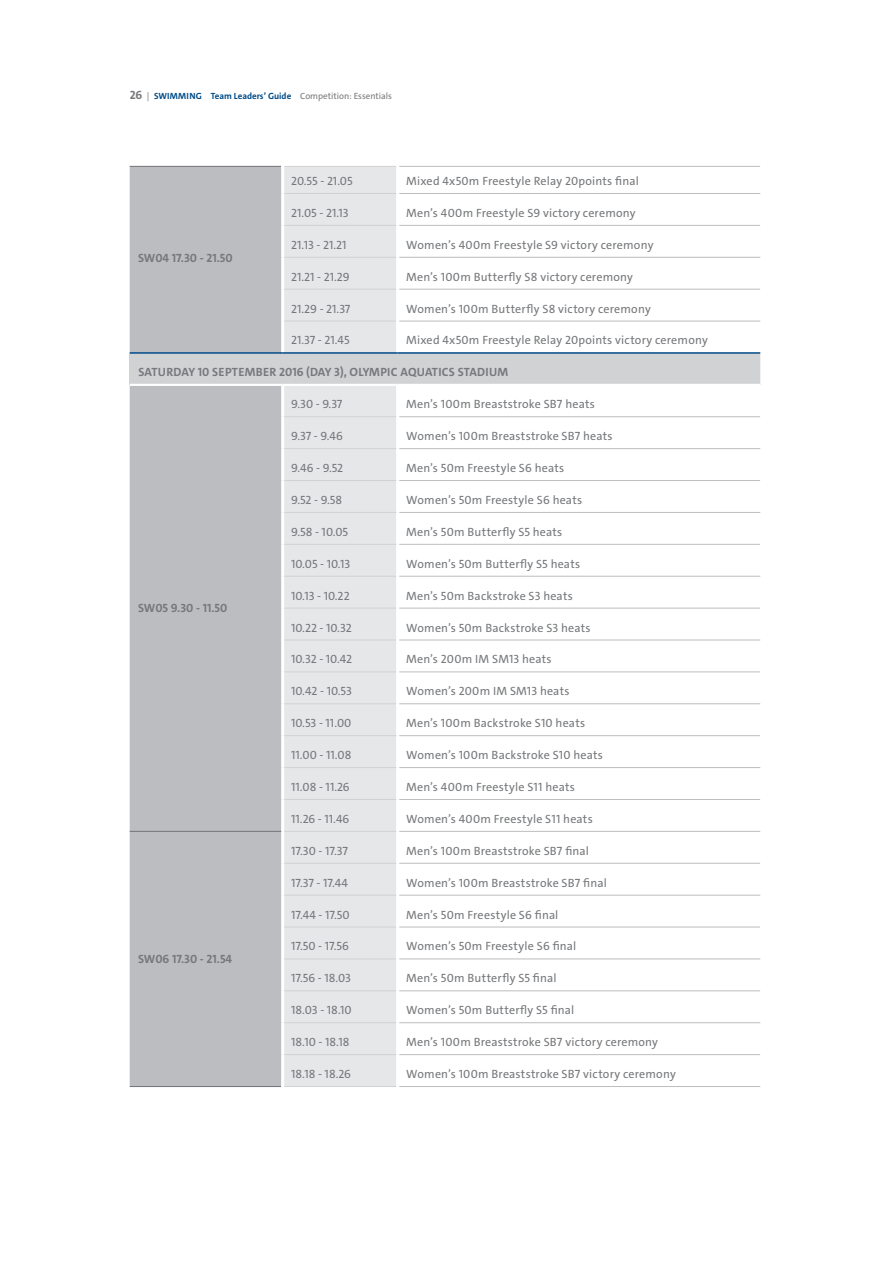
<style>
.page{position:relative;width:893px;height:1263px;background:#fff}
.page>*{position:absolute;margin:0;border:0;box-sizing:border-box;transform-origin:0 0}
.TB-texts-body-copy{font:12px "The Sans Rio 2016";letter-spacing:.015em;color:#76787b}
.TB-aside-subtitle{font:12px "The Sans Rio 2016";color:#76787b}
.TB-titles-title{font:700 12px "The Sans Rio 2016";letter-spacing:.025em;color:#76787b}
.TB-aside-title{font:700 12px "The Sans Rio 2016";color:#76787b}
.t1{font:700 9px "The Sans Rio 2016";color:#004b87}
.s1{font-size:12px;color:#76787b}
.s2{font-weight:400;color:#76787b}
</style>
<div class="page">
<div style="left:130px;top:167px;width:151px;height:919px;background:#bcbdc0"></div>
<div style="left:284px;top:167px;width:112px;height:919px;background:#e6e7e9"></div>
<div style="left:130px;top:353px;width:632px;height:32px;background:#d1d2d4"></div>
<hr style="left:399px;top:166px;width:361px;height:1px;background:#bcbdc0">
<hr style="left:399px;top:225px;width:361px;height:1px;background:#bcbdc0">
<hr style="left:399px;top:289px;width:361px;height:1px;background:#bcbdc0">
<hr style="left:399px;top:416px;width:361px;height:1px;background:#bcbdc0">
<hr style="left:399px;top:480px;width:361px;height:1px;background:#bcbdc0">
<hr style="left:399px;top:544px;width:361px;height:1px;background:#bcbdc0">
<hr style="left:399px;top:608px;width:361px;height:1px;background:#bcbdc0">
<hr style="left:399px;top:671px;width:361px;height:1px;background:#bcbdc0">
<hr style="left:399px;top:735px;width:361px;height:1px;background:#bcbdc0">
<hr style="left:399px;top:799px;width:361px;height:1px;background:#bcbdc0">
<hr style="left:399px;top:863px;width:361px;height:1px;background:#bcbdc0">
<hr style="left:399px;top:927px;width:361px;height:1px;background:#bcbdc0">
<hr style="left:399px;top:990px;width:361px;height:1px;background:#bcbdc0">
<hr style="left:399px;top:1054px;width:361px;height:1px;background:#bcbdc0">
<hr style="left:399px;top:193px;width:361px;height:1px;background:#bcbdc0">
<hr style="left:399px;top:257px;width:361px;height:1px;background:#bcbdc0">
<hr style="left:399px;top:321px;width:361px;height:1px;background:#bcbdc0">
<hr style="left:399px;top:448px;width:361px;height:1px;background:#bcbdc0">
<hr style="left:399px;top:512px;width:361px;height:1px;background:#bcbdc0">
<hr style="left:399px;top:576px;width:361px;height:1px;background:#bcbdc0">
<hr style="left:399px;top:640px;width:361px;height:1px;background:#bcbdc0">
<hr style="left:399px;top:703px;width:361px;height:1px;background:#bcbdc0">
<hr style="left:399px;top:767px;width:361px;height:1px;background:#bcbdc0">
<hr style="left:399px;top:831px;width:361px;height:1px;background:#bcbdc0">
<hr style="left:399px;top:895px;width:361px;height:1px;background:#bcbdc0">
<hr style="left:399px;top:958px;width:361px;height:1px;background:#bcbdc0">
<hr style="left:399px;top:1022px;width:361px;height:1px;background:#bcbdc0">
<hr style="left:399px;top:1086px;width:361px;height:1px;background:#bcbdc0">
<hr style="left:760px;top:353px;width:3px;height:32px;background:#fff">
<hr style="left:130px;top:1086px;width:151px;height:1px;background:#76787b">
<hr style="left:284px;top:166px;width:112px;height:1px;background:#d1d2d4">
<hr style="left:284px;top:193px;width:112px;height:1px;background:#d1d2d4">
<hr style="left:284px;top:225px;width:112px;height:1px;background:#d1d2d4">
<hr style="left:284px;top:257px;width:112px;height:1px;background:#d1d2d4">
<hr style="left:284px;top:289px;width:112px;height:1px;background:#d1d2d4">
<hr style="left:284px;top:321px;width:112px;height:1px;background:#d1d2d4">
<hr style="left:284px;top:416px;width:112px;height:1px;background:#d1d2d4">
<hr style="left:284px;top:448px;width:112px;height:1px;background:#d1d2d4">
<hr style="left:284px;top:480px;width:112px;height:1px;background:#d1d2d4">
<hr style="left:284px;top:512px;width:112px;height:1px;background:#d1d2d4">
<hr style="left:284px;top:544px;width:112px;height:1px;background:#d1d2d4">
<hr style="left:284px;top:576px;width:112px;height:1px;background:#d1d2d4">
<hr style="left:284px;top:608px;width:112px;height:1px;background:#d1d2d4">
<hr style="left:284px;top:640px;width:112px;height:1px;background:#d1d2d4">
<hr style="left:284px;top:671px;width:112px;height:1px;background:#d1d2d4">
<hr style="left:284px;top:703px;width:112px;height:1px;background:#d1d2d4">
<hr style="left:284px;top:735px;width:112px;height:1px;background:#d1d2d4">
<hr style="left:284px;top:767px;width:112px;height:1px;background:#d1d2d4">
<hr style="left:284px;top:799px;width:112px;height:1px;background:#d1d2d4">
<hr style="left:284px;top:831px;width:112px;height:1px;background:#d1d2d4">
<hr style="left:284px;top:863px;width:112px;height:1px;background:#d1d2d4">
<hr style="left:284px;top:895px;width:112px;height:1px;background:#d1d2d4">
<hr style="left:284px;top:927px;width:112px;height:1px;background:#d1d2d4">
<hr style="left:284px;top:958px;width:112px;height:1px;background:#d1d2d4">
<hr style="left:284px;top:990px;width:112px;height:1px;background:#d1d2d4">
<hr style="left:284px;top:1022px;width:112px;height:1px;background:#d1d2d4">
<hr style="left:284px;top:1054px;width:112px;height:1px;background:#d1d2d4">
<hr style="left:284px;top:1086px;width:112px;height:1px;background:#d1d2d4">
<hr style="left:130px;top:166px;width:151px;height:1px;background:#76787b">
<hr style="left:130px;top:352px;width:153px;height:2px;background:#004b87">
<hr style="left:283px;top:352px;width:115px;height:2px;background:#004b87">
<hr style="left:398px;top:352px;width:362px;height:2px;background:#004b87">
<hr style="left:130px;top:384px;width:153px;height:2px;background:#fff">
<hr style="left:283px;top:384px;width:115px;height:2px;background:#fff">
<hr style="left:398px;top:384px;width:362px;height:2px;background:#fff">
<hr style="left:130px;top:831px;width:151px;height:1px;background:#76787b">
<p class="t1" style="left:130px;top:90px;width:264px"><span class="s1">26</span> <span class="s2">|</span> SWIMMING Team Leaders’ Guide <span class="s2">Competition: Essentials</span></p>
<p class="TB-aside-subtitle" style="left:291px;top:173px;width:63px">20.55 - 21.05</p>
<p class="TB-texts-body-copy" style="left:406px;top:173px;width:234px">Mixed 4x50m Freestyle Relay 20points final</p>
<p class="TB-aside-subtitle" style="left:291px;top:205px;width:59px">21.05 - 21.13</p>
<p class="TB-texts-body-copy" style="left:406px;top:205px;width:231px">Men’s 400m Freestyle S9 victory ceremony</p>
<p class="TB-aside-subtitle" style="left:291px;top:237px;width:57px">21.13 - 21.21</p>
<p class="TB-texts-body-copy" style="left:406px;top:237px;width:249px">Women’s 400m Freestyle S9 victory ceremony</p>
<p class="TB-aside-subtitle" style="left:291px;top:269px;width:60px">21.21 - 21.29</p>
<p class="TB-texts-body-copy" style="left:406px;top:269px;width:228px">Men’s 100m Butterfly S8 victory ceremony</p>
<p class="TB-aside-subtitle" style="left:291px;top:301px;width:61px">21.29 - 21.37</p>
<p class="TB-texts-body-copy" style="left:406px;top:301px;width:246px">Women’s 100m Butterfly S8 victory ceremony</p>
<p class="TB-aside-subtitle" style="left:291px;top:333px;width:60px">21.37 - 21.45</p>
<p class="TB-texts-body-copy" style="left:406px;top:333px;width:303px">Mixed 4x50m Freestyle Relay 20points victory ceremony</p>
<p class="TB-titles-title" style="left:138px;top:365px;width:372px">SATURDAY 10 SEPTEMBER 2016 (DAY 3), OLYMPIC AQUATICS STADIUM</p>
<p class="TB-aside-title" style="left:138px;top:250px;width:96px">SW04 17.30 - 21.50</p>
<p class="TB-aside-title" style="left:138px;top:601px;width:91px">SW05 9.30 - 11.50</p>
<p class="TB-aside-title" style="left:138px;top:951px;width:96px">SW06 17.30 - 21.54</p>
<p class="TB-aside-subtitle" style="left:291px;top:396px;width:53px">9.30 - 9.37</p>
<p class="TB-texts-body-copy" style="left:406px;top:396px;width:190px">Men’s 100m Breaststroke SB7 heats</p>
<p class="TB-aside-subtitle" style="left:291px;top:428px;width:53px">9.37 - 9.46</p>
<p class="TB-texts-body-copy" style="left:406px;top:428px;width:208px">Women’s 100m Breaststroke SB7 heats</p>
<p class="TB-aside-subtitle" style="left:291px;top:460px;width:54px">9.46 - 9.52</p>
<p class="TB-texts-body-copy" style="left:406px;top:460px;width:160px">Men’s 50m Freestyle S6 heats</p>
<p class="TB-aside-subtitle" style="left:291px;top:492px;width:52px">9.52 - 9.58</p>
<p class="TB-texts-body-copy" style="left:406px;top:492px;width:178px">Women’s 50m Freestyle S6 heats</p>
<p class="TB-aside-subtitle" style="left:291px;top:524px;width:58px">9.58 - 10.05</p>
<p class="TB-texts-body-copy" style="left:406px;top:524px;width:158px">Men’s 50m Butterfly S5 heats</p>
<p class="TB-aside-subtitle" style="left:291px;top:556px;width:61px">10.05 - 10.13</p>
<p class="TB-texts-body-copy" style="left:406px;top:556px;width:176px">Women’s 50m Butterfly S5 heats</p>
<p class="TB-aside-subtitle" style="left:291px;top:588px;width:60px">10.13 - 10.22</p>
<p class="TB-texts-body-copy" style="left:406px;top:588px;width:168px">Men’s 50m Backstroke S3 heats</p>
<p class="TB-aside-subtitle" style="left:291px;top:620px;width:62px">10.22 - 10.32</p>
<p class="TB-texts-body-copy" style="left:406px;top:620px;width:186px">Women’s 50m Backstroke S3 heats</p>
<p class="TB-aside-subtitle" style="left:291px;top:652px;width:63px">10.32 - 10.42</p>
<p class="TB-texts-body-copy" style="left:406px;top:652px;width:147px">Men’s 200m IM SM13 heats</p>
<p class="TB-aside-subtitle" style="left:291px;top:683px;width:62px">10.42 - 10.53</p>
<p class="TB-texts-body-copy" style="left:406px;top:683px;width:165px">Women’s 200m IM SM13 heats</p>
<p class="TB-aside-subtitle" style="left:291px;top:715px;width:62px">10.53 - 11.00</p>
<p class="TB-texts-body-copy" style="left:406px;top:715px;width:181px">Men’s 100m Backstroke S10 heats</p>
<p class="TB-aside-subtitle" style="left:291px;top:747px;width:62px">11.00 - 11.08</p>
<p class="TB-texts-body-copy" style="left:406px;top:747px;width:198px">Women’s 100m Backstroke S10 heats</p>
<p class="TB-aside-subtitle" style="left:291px;top:779px;width:60px">11.08 - 11.26</p>
<p class="TB-texts-body-copy" style="left:406px;top:779px;width:170px">Men’s 400m Freestyle S11 heats</p>
<p class="TB-aside-subtitle" style="left:291px;top:811px;width:60px">11.26 - 11.46</p>
<p class="TB-texts-body-copy" style="left:406px;top:811px;width:188px">Women’s 400m Freestyle S11 heats</p>
<p class="TB-aside-subtitle" style="left:291px;top:843px;width:58px">17.30 - 17.37</p>
<p class="TB-texts-body-copy" style="left:406px;top:843px;width:184px">Men’s 100m Breaststroke SB7 final</p>
<p class="TB-aside-subtitle" style="left:291px;top:875px;width:58px">17.37 - 17.44</p>
<p class="TB-texts-body-copy" style="left:406px;top:875px;width:202px">Women’s 100m Breaststroke SB7 final</p>
<p class="TB-aside-subtitle" style="left:291px;top:907px;width:60px">17.44 - 17.50</p>
<p class="TB-texts-body-copy" style="left:406px;top:907px;width:154px">Men’s 50m Freestyle S6 final</p>
<p class="TB-aside-subtitle" style="left:291px;top:939px;width:59px">17.50 - 17.56</p>
<p class="TB-texts-body-copy" style="left:406px;top:939px;width:172px">Women’s 50m Freestyle S6 final</p>
<p class="TB-aside-subtitle" style="left:291px;top:970px;width:61px">17.56 - 18.03</p>
<p class="TB-texts-body-copy" style="left:406px;top:970px;width:152px">Men’s 50m Butterfly S5 final</p>
<p class="TB-aside-subtitle" style="left:291px;top:1002px;width:62px">18.03 - 18.10</p>
<p class="TB-texts-body-copy" style="left:406px;top:1002px;width:170px">Women’s 50m Butterfly S5 final</p>
<p class="TB-aside-subtitle" style="left:291px;top:1034px;width:60px">18.10 - 18.18</p>
<p class="TB-texts-body-copy" style="left:406px;top:1034px;width:253px">Men’s 100m Breaststroke SB7 victory ceremony</p>
<p class="TB-aside-subtitle" style="left:291px;top:1066px;width:61px">18.18 - 18.26</p>
<p class="TB-texts-body-copy" style="left:406px;top:1066px;width:271px">Women’s 100m Breaststroke SB7 victory ceremony</p>
</div>
